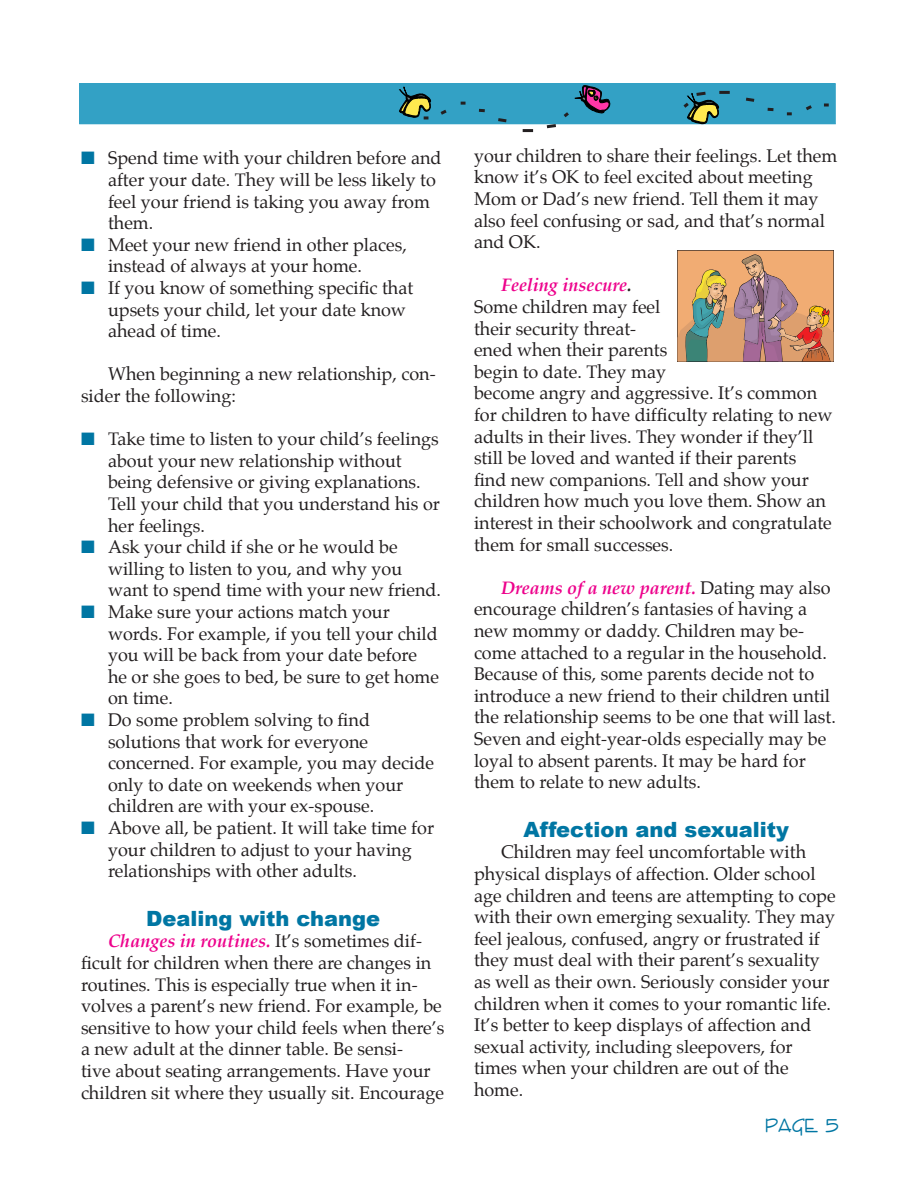
<style>
.page{position:relative;width:918px;height:1188px;background:#fff}
.page>*{position:absolute;margin:0;border:0;box-sizing:border-box;transform-origin:0 0}
.Header__2{font:900 21px "Arial";color:#0076a3}
.Body_text{font:18px/21.6px "Palatino";color:#231f20}
.t1{font:18px "Enview Normal";color:#0076a3}
.s1{color:#0076a3}
.s2{font-weight:700;font-style:italic;color:#ed028c}
.s3{font-weight:700;font-style:italic}
</style>
<div class="page">
<div style="left:80px;top:84px;width:755px;height:40px;background:#33a1c5"></div>
<div style="left:80px;top:83px;width:756px;height:41px;border:1px solid #33a1c5"></div>
<svg style="left:461px;top:102px;width:5px;height:3px"></svg>
<svg style="left:479px;top:109px;width:6px;height:3px"></svg>
<svg style="left:495px;top:118px;width:15px;height:6px"></svg>
<svg style="left:523px;top:129px;width:10px;height:3px"></svg>
<svg style="left:399px;top:86px;width:48px;height:33px"></svg>
<svg style="left:544px;top:85px;width:67px;height:44px"></svg>
<svg style="left:806px;top:105px;width:6px;height:6px"></svg>
<svg style="left:787px;top:112px;width:5px;height:3px"></svg>
<svg style="left:768px;top:108px;width:5px;height:3px"></svg>
<svg style="left:746px;top:97px;width:9px;height:5px"></svg>
<svg style="left:680px;top:90px;width:50px;height:34px"></svg>
<svg style="left:677px;top:250px;width:157px;height:112px"></svg>
<svg style="left:678px;top:251px;width:155px;height:110px;background:#c59575"></svg>
<p class="Body_text" style="left:81px;top:149px;width:362px"><span class="s1">■</span> Spend time with your children before and</p>
<p class="Body_text" style="left:108px;top:171px;width:329px">after your date. They will be less likely to</p>
<p class="Body_text" style="left:108px;top:192px;width:323px">feel your friend is taking you away from</p>
<p class="Body_text" style="left:108px;top:214px;width:47px">them.</p>
<p class="Body_text" style="left:81px;top:235px;width:327px"><span class="s1">■</span> Meet your new friend in other places,</p>
<p class="Body_text" style="left:108px;top:257px;width:256px">instead of always at your home.</p>
<p class="Body_text" style="left:81px;top:279px;width:334px"><span class="s1">■</span> If you know of something specific that</p>
<p class="Body_text" style="left:108px;top:300px;width:300px">upsets your child, let your date know</p>
<p class="Body_text" style="left:108px;top:322px;width:115px">ahead of time.</p>
<p class="Body_text" style="left:81px;top:365px;width:356px;text-indent:27px">When beginning a new relationship, con&shy;sider the following:</p>
<p class="Body_text" style="left:81px;top:430px;width:359px"><span class="s1">■</span> Take time to listen to your child’s feelings</p>
<p class="Body_text" style="left:108px;top:451px;width:295px">about your new relationship without</p>
<p class="Body_text" style="left:108px;top:473px;width:314px">being defensive or giving explanations.</p>
<p class="Body_text" style="left:108px;top:495px;width:333px">Tell your child that you understand his or</p>
<p class="Body_text" style="left:108px;top:516px;width:99px">her feelings.</p>
<p class="Body_text" style="left:81px;top:538px;width:318px"><span class="s1">■</span> Ask your child if she or he would be</p>
<p class="Body_text" style="left:108px;top:559px;width:296px">willing to listen to you, and why you</p>
<p class="Body_text" style="left:108px;top:581px;width:335px">want to spend time with your new friend.</p>
<p class="Body_text" style="left:81px;top:603px;width:310px"><span class="s1">■</span> Make sure your actions match your</p>
<p class="Body_text" style="left:108px;top:624px;width:331px">words. For example, if you tell your child</p>
<p class="Body_text" style="left:108px;top:646px;width:311px">you will be back from your date before</p>
<p class="Body_text" style="left:108px;top:667px;width:333px">he or she goes to bed, be sure to get home</p>
<p class="Body_text" style="left:108px;top:689px;width:66px">on time.</p>
<p class="Body_text" style="left:81px;top:711px;width:291px"><span class="s1">■</span> Do some problem solving to find</p>
<p class="Body_text" style="left:108px;top:732px;width:262px">solutions that work for everyone</p>
<p class="Body_text" style="left:108px;top:754px;width:328px">concerned. For example, you may decide</p>
<p class="Body_text" style="left:108px;top:775px;width:297px">only to date on weekends when your</p>
<p class="Body_text" style="left:108px;top:797px;width:268px">children are with your ex-spouse.</p>
<p class="Body_text" style="left:81px;top:819px;width:355px"><span class="s1">■</span> Above all, be patient. It will take time for</p>
<p class="Body_text" style="left:108px;top:840px;width:305px">your children to adjust to your having</p>
<p class="Body_text" style="left:108px;top:862px;width:250px">relationships with other adults.</p>
<p class="Header__2" style="left:146px;top:907px;width:236px">Dealing with change</p>
<p class="Body_text" style="left:81px;top:932px;width:365px;text-indent:27px"><span class="s2">Changes in routines.</span> It’s sometimes dif&shy;ficult for children when there are changes in routines. This is especially true when it in&shy;volves a parent’s new friend. For example, be sensitive to how your child feels when there’s a new adult at the dinner table. Be sensi-<br>tive about seating arrangements. Have your children sit where they usually sit. Encourage</p>
<p class="Body_text" style="left:474px;top:146px;width:365px">your children to share their feelings. Let them know it’s OK to feel excited about meeting Mom or Dad’s new friend. Tell them it may also feel confusing or sad, and that’s normal and OK.</p>
<p class="Body_text" style="left:474px;top:276px;width:360px;text-indent:27px"><span class="s2">Feeling insecure</span><span class="s3">.<br></span>Some children may feel<br>their security threat-<br>ened when their parents<br>begin to date. They may<br>become angry and aggressive. It’s common for children to have difficulty relating to new adults in their lives. They wonder if they’ll still be loved and wanted if their parents find new companions. Tell and show your children how much you love them. Show an interest in their schoolwork and congratulate them for small successes.</p>
<p class="Body_text" style="left:474px;top:578px;width:358px;text-indent:27px"><span class="s2">Dreams of a new parent.</span> Dating may also encourage children’s fantasies of having a new mommy or daddy. Children may be&shy;come attached to a regular in the household.<br>Because of this, some parents decide not to</p>
<p class="Body_text" style="left:474px;top:686px;width:363px">introduce a new friend to their children until the relationship seems to be one that will last.<br>Seven and eight-year-olds especially may be loyal to absent parents. It may be hard for them to relate to new adults.</p>
<p class="Header__2" style="left:523px;top:818px;width:267px">Affection and sexuality</p>
<p class="Body_text" style="left:474px;top:843px;width:363px;text-indent:27px">Children may feel uncomfortable with physical displays of affection. Older school age children and teens are attempting to cope with their own emerging sexuality. They may feel jealous, confused, angry or frustrated if they must deal with their parent’s sexuality as well as their own. Seriously consider your children when it comes to your romantic life.</p>
<p class="Body_text" style="left:474px;top:1016px;width:339px">It’s better to keep displays of affection and sexual activity, including sleepovers, for times when your children are out of the home.</p>
<p class="t1" style="left:766px;top:1114px;width:75px">Page 5</p>
</div>
